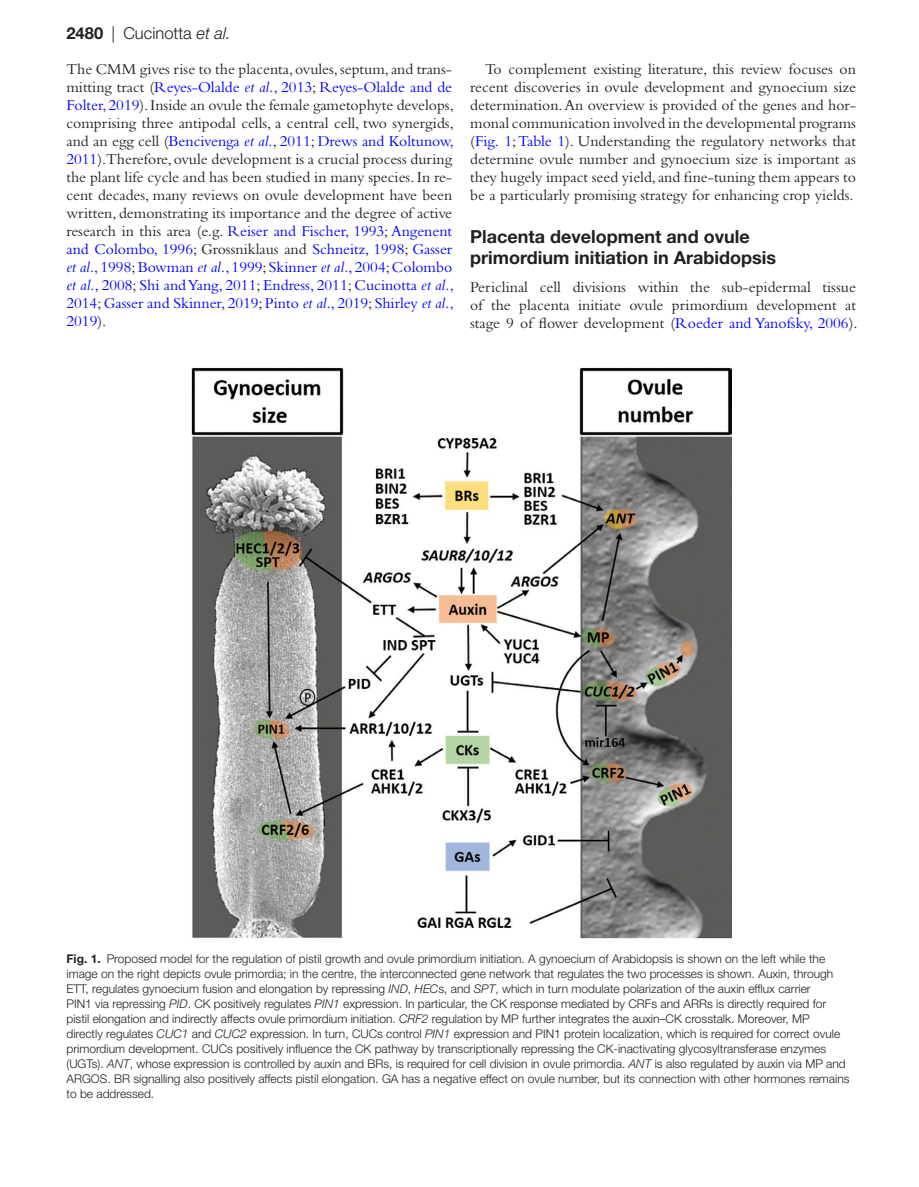
<style>
.page{position:relative;width:919px;height:1187px;background:#fff}
.page>*{position:absolute;margin:0;border:0;box-sizing:border-box;transform-origin:0 0}
.t1{font:700 18px/21px "Helvetica Neue LT Std";color:#231f20}
.t2{font:300 16.5px "Helvetica Neue LT Std";color:#231f20}
.t3{font:15.75px/18px "Bembo Std";color:#231f20;text-align:justify}
.t4{font:300 12px/15px "Helvetica Neue LT Std";color:#231f20}
.s1{font-weight:700}
.s2{font-style:italic}
.s3{color:#00f}
.s4{font-style:italic;color:#00f}
</style>
<div class="page">
<img style="left:191px;top:368px;width:540px;height:570px">
<p class="t2" style="left:66px;top:23px;width:166px"><span class="s1">2480</span> | Cucinotta <span class="s2">et al.</span></p>
<p class="t3" style="left:66px;top:59px;width:389px">The CMM gives rise to the placenta, ovules, septum, and trans&shy;mitting tract (<span class="s3">Reyes-Olalde</span> <span class="s4">et al.</span><span class="s3">, 2013</span>; <span class="s3">Reyes-Olalde and de Folter, 2019</span>). Inside an ovule the female gametophyte develops, comprising three antipodal cells, a central cell, two synergids, and an egg cell (<span class="s3">Bencivenga</span> <span class="s4">et al.</span><span class="s3">, 2011</span>; <span class="s3">Drews and Koltunow, 2011</span>).Therefore, ovule development is a crucial process during the plant life cycle and has been studied in many species. In re&shy;cent decades, many reviews on ovule development have been written, demonstrating its importance and the degree of active research in this area (e.g. <span class="s3">Reiser and Fischer, 1993</span>; <span class="s3">Angenent and Colombo, 1996</span>; Grossniklaus and <span class="s3">Schneitz, 1998</span>; <span class="s3">Gasser </span><span class="s4">et al.</span><span class="s3">, 1998</span>; <span class="s3">Bowman</span> <span class="s4">et al.</span><span class="s3">, 1999</span>; <span class="s3">Skinner</span> <span class="s4">et al.</span><span class="s3">, 2004</span>; <span class="s3">Colombo </span><span class="s4">et al.</span><span class="s3">, 2008</span>; <span class="s3">Shi and Yang, 2011</span>; <span class="s3">Endress, 2011</span>; <span class="s3">Cucinotta</span> <span class="s4">et al.</span><span class="s3">, 2014</span>; <span class="s3">Gasser and Skinner, 2019</span>; <span class="s3">Pinto</span> <span class="s4">et al.</span><span class="s3">, 2019</span>; <span class="s3">Shirley</span> <span class="s4">et al.</span><span class="s3">, 2019</span>).</p>
<p class="t3" style="left:470px;top:59px;width:387px;text-indent:15px">To complement existing literature, this review focuses on recent discoveries in ovule development and gynoecium size determination. An overview is provided of the genes and hor&shy;monal communication involved in the developmental programs (<span class="s3">Fig. 1</span>; <span class="s3">Table 1</span>). Understanding the regulatory networks that determine ovule number and gynoecium size is important as they hugely impact seed yield, and fine-tuning them appears to be a particularly promising strategy for enhancing crop yields.</p>
<p class="t1" style="left:470px;top:226px;width:307px">Placenta development and ovule primordium initiation in Arabidopsis</p>
<p class="t3" style="left:470px;top:278px;width:389px">Periclinal cell divisions within the sub-epidermal tissue of the placenta initiate ovule primordium development at stage 9 of flower development (<span class="s3">Roeder and Yanofsky, 2006</span>).</p>
<p class="t4" style="left:66px;top:950px;width:784px"><span class="s1">Fig. 1.</span> Proposed model for the regulation of pistil growth and ovule primordium initiation. A gynoecium of Arabidopsis is shown on the left while the image on the right depicts ovule primordia; in the centre, the interconnected gene network that regulates the two processes is shown. Auxin, through ETT, regulates gynoecium fusion and elongation by repressing <span class="s2">IND</span>, <span class="s2">HEC</span>s, and <span class="s2">SPT</span>, which in turn modulate polarization of the auxin efflux carrier<br>PIN1 via repressing <span class="s2">PID</span>. CK positively regulates <span class="s2">PIN1</span> expression. In particular, the CK response mediated by CRFs and ARRs is directly required for pistil elongation and indirectly affects ovule primordium initiation. <span class="s2">CRF2</span> regulation by MP further integrates the auxin–CK crosstalk. Moreover, MP<br>directly regulates <span class="s2">CUC1</span> and <span class="s2">CUC2</span> expression. In turn, CUCs control <span class="s2">PIN1</span> expression and PIN1 protein localization, which is required for correct ovule primordium development. CUCs positively influence the CK pathway by transcriptionally repressing the CK-inactivating glycosyltransferase enzymes (UGTs). <span class="s2">ANT</span>, whose expression is controlled by auxin and BRs, is required for cell division in ovule primordia. <span class="s2">ANT</span> is also regulated by auxin via MP and ARGOS. BR signalling also positively affects pistil elongation. GA has a negative effect on ovule number, but its connection with other hormones remains to be addressed.</p>
</div>
